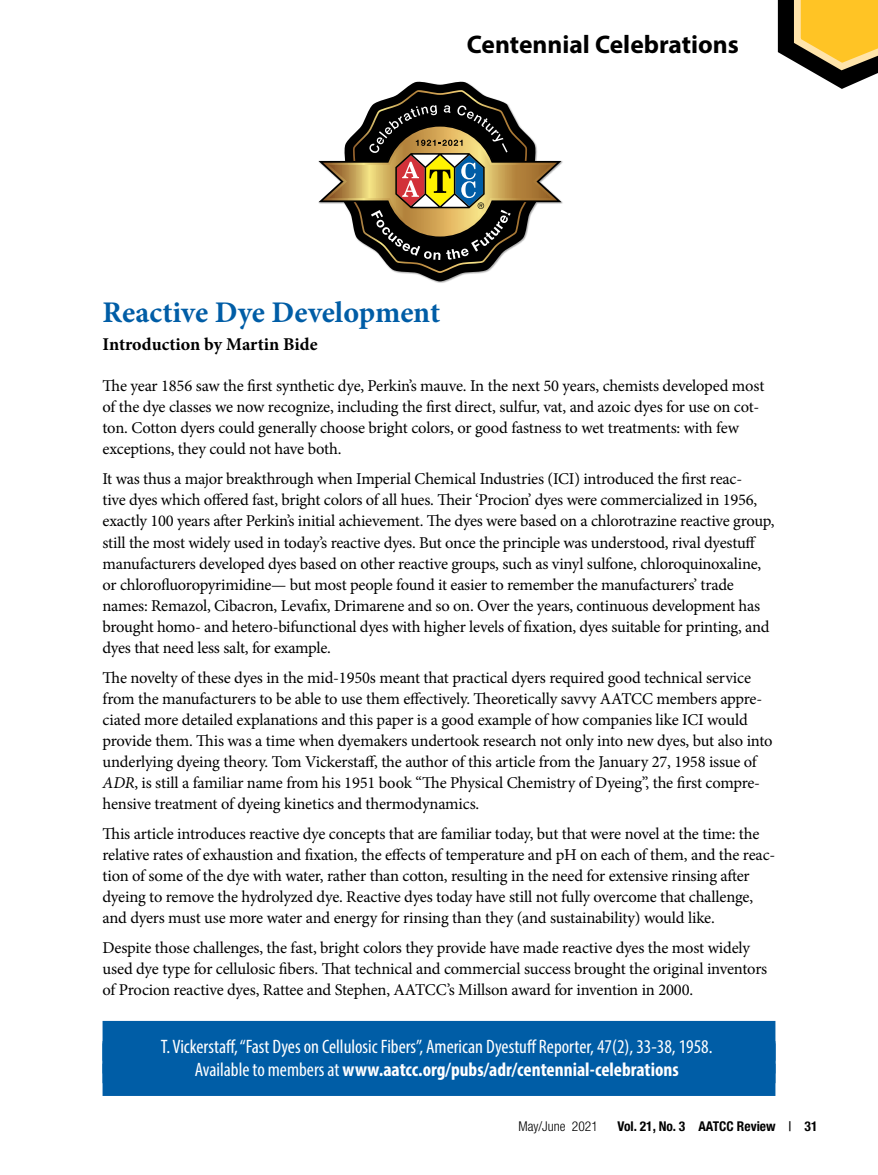
<style>
.page{position:relative;width:878px;height:1175px;background:#fff}
.page>*{position:absolute;margin:0;border:0;box-sizing:border-box;transform-origin:0 0}
.t1{font:700 30px "Minion Pro";letter-spacing:-.005em;color:#005da6}
.t2{font:700 25.5px "Myriad Pro";color:#000}
.t3{font:condensed 19.5px/22.5px "Myriad Pro";color:#fff;text-align:center}
.t4{font:700 18px "Minion Pro";letter-spacing:-.005em;color:#000}
.t5{font:16.5px/21px "Minion Pro";letter-spacing:-.015em;color:#000}
.t6{font:700 condensed 13.5px "Helvetica Neue LT Pro";color:#000}
.t7{font:300 condensed 13.5px "Helvetica Neue LT Pro";color:#000}
.s1{font-style:italic}
.s2{font-weight:700}
.s3{font-weight:500}
</style>
<div class="page">
<svg style="left:318px;top:81px;width:243px;height:200px"></svg>
<div style="left:102px;top:1020px;width:673px;height:53px;background:#005da6"></div>
<div style="left:102px;top:1043px;width:673px;height:52px;background:#005da6"></div>
<svg style="left:777px;top:0;width:101px;height:89px"></svg>
<h2 class="t2" style="left:467px;top:28px;width:273px">Centennial Celebrations</h2>
<h1 class="t1" style="left:102px;top:292px;width:339px">Reactive Dye Development</h1>
<p class="t4" style="left:102px;top:332px;width:216px">Introduction by Martin Bide</p>
<p class="t5" style="left:102px;top:376px;width:663px">The year 1856 saw the first synthetic dye, Perkin’s mauve. In the next 50 years, chemists developed most of the dye classes we now recognize, including the first direct, sulfur, vat, and azoic dyes for use on cot&shy;ton. Cotton dyers could generally choose bright colors, or good fastness to wet treatments: with few exceptions, they could not have both.</p>
<p class="t5" style="left:102px;top:469px;width:673px">It was thus a major breakthrough when Imperial Chemical Industries (ICI) introduced the first reac-<br>tive dyes which offered fast, bright colors of all hues. Their ‘Procion’ dyes were commercialized in 1956, exactly 100 years after Perkin’s initial achievement. The dyes were based on a chlorotrazine reactive group, still the most widely used in today’s reactive dyes. But once the principle was understood, rival dyestuff manufacturers developed dyes based on other reactive groups, such as vinyl sulfone, chloroquinoxaline, or chlorofluoropyrimidine— but most people found it easier to remember the manufacturers’ trade names: Remazol, Cibacron, Levafix, Drimarene and so on. Over the years, continuous development has brought homo- and hetero-bifunctional dyes with higher levels of fixation, dyes suitable for printing, and dyes that need less salt, for example.</p>
<p class="t5" style="left:102px;top:667px;width:671px">The novelty of these dyes in the mid-1950s meant that practical dyers required good technical service from the manufacturers to be able to use them effectively. Theoretically savvy AATCC members appre&shy;ciated more detailed explanations and this paper is a good example of how companies like ICI would provide them. This was a time when dyemakers undertook research not only into new dyes, but also into underlying dyeing theory. Tom Vickerstaff, the author of this article from the January 27, 1958 issue of <span class="s1">ADR</span>, is still a familiar name from his 1951 book “The Physical Chemistry of Dyeing”, the first compre&shy;hensive treatment of dyeing kinetics and thermodynamics.</p>
<p class="t5" style="left:102px;top:823px;width:674px">This article introduces reactive dye concepts that are familiar today, but that were novel at the time: the relative rates of exhaustion and fixation, the effects of temperature and pH on each of them, and the reac&shy;tion of some of the dye with water, rather than cotton, resulting in the need for extensive rinsing after dyeing to remove the hydrolyzed dye. Reactive dyes today have still not fully overcome that challenge, and dyers must use more water and energy for rinsing than they (and sustainability) would like.</p>
<p class="t5" style="left:102px;top:937px;width:666px">Despite those challenges, the fast, bright colors they provide have made reactive dyes the most widely used dye type for cellulosic fibers. That technical and commercial success brought the original inventors of Procion reactive dyes, Rattee and Stephen, AATCC’s Millson award for invention in 2000.</p>
<p class="t3" style="left:161px;top:1035px;width:553px">T. Vickerstaff, “Fast Dyes on Cellulosic Fibers”, American Dyestuff Reporter, 47(2), 33-38, 1958.<br>Available to members at <span class="s2">www.aatcc.org/pubs/adr/centennial-celebrations</span></p>
<p class="t7" style="left:518px;top:1118px;width:81px">May/June 2021</p>
<p class="t6" style="left:617px;top:1118px;width:202px">Vol. 21, No. 3 AATCC Review <span class="s3">|</span> 31</p>
</div>
